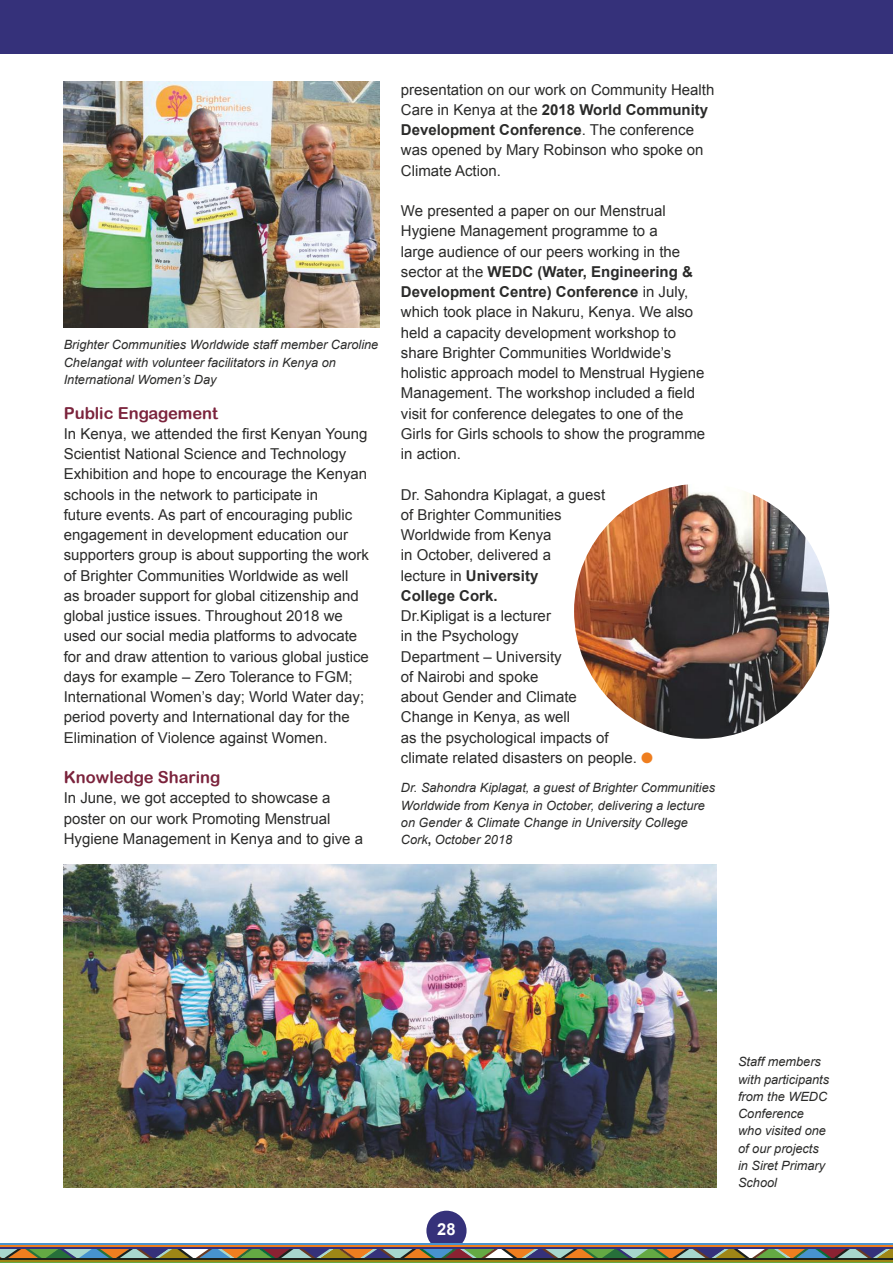
<style>
.page{position:relative;width:893px;height:1263px;background:#fff}
.page>*{position:absolute;margin:0;border:0;box-sizing:border-box;transform-origin:0 0}
.t1{font:16.5px "Arial Rounded MT Bold";color:#7b233c}
.t2{font:700 16.5px "Arial";color:#fff}
.t3{font:15px/20.2px "Arial";color:#2b2b2a}
.t4{font:italic 12.75px/17.2px "Arial";color:#2b2b2a}
.s1{font-weight:700}
.s2{color:#ef7e1f}
.s3{font-weight:700;font-style:normal}
</style>
<div class="page">
<div style="left:426px;top:1211px;width:41px;height:40px;background:#35317a;border-radius:50%"></div>
<div style="left:0;top:0;width:893px;height:54px;background:#35317a"></div>
<svg style="left:0;top:1248px;width:893px;height:10px;background:#7e806d"></svg>
<hr style="left:0;top:1243px;width:893px;height:2px;background:#4793cf">
<hr style="left:0;top:1245px;width:893px;height:2px;background:#ef7e1f">
<hr style="left:0;top:1258px;width:893px;height:2px;background:#1c211c">
<hr style="left:0;top:1260px;width:893px;height:2px;background:#9e8616">
<hr style="left:0;top:1247px;width:893px;height:1px;background:#35317a">
<hr style="left:0;top:1262px;width:893px;height:1px;background:#64a943">
<img style="left:64px;top:82px;width:316px;height:245px">
<img style="left:574px;top:484px;width:255px;height:255px;border-radius:128px">
<img style="left:64px;top:864px;width:653px;height:324px">
<p class="t4" style="left:64px;top:337px;width:316px">Brighter Communities Worldwide staff member Caroline<br>Chelangat with volunteer facilitators in Kenya on<br>International Women’s Day</p>
<p class="t1" style="left:64px;top:403px;width:156px">Public Engagement</p>
<p class="t3" style="left:64px;top:424px;width:307px">In Kenya, we attended the first Kenyan Young Scientist National Science and Technology Exhibition and hope to encourage the Kenyan schools in the network to participate in<br>future events. As part of encouraging public engagement in development education our supporters group is about supporting the work of Brighter Communities Worldwide as well<br>as broader support for global citizenship and global justice issues. Throughout 2018 we used our social media platforms to advocate for and draw attention to various global justice days for example – Zero Tolerance to FGM; International Women’s day; World Water day; period poverty and International day for the Elimination of Violence against Women.</p>
<p class="t1" style="left:64px;top:767px;width:158px">Knowledge Sharing</p>
<p class="t3" style="left:64px;top:788px;width:301px">In June, we got accepted to showcase a poster on our work Promoting Menstrual<br>Hygiene Management in Kenya and to give a</p>
<p class="t3" style="left:401px;top:79px;width:315px">presentation on our work on Community Health Care in Kenya at the <span class="s1">2018 World Community Development Conference</span>. The conference was opened by Mary Robinson who spoke on Climate Action.</p>
<p class="t3" style="left:401px;top:201px;width:306px">We presented a paper on our Menstrual Hygiene Management programme to a<br>large audience of our peers working in the sector at the <span class="s1">WEDC (Water, Engineering &amp; Development Centre) Conference</span> in July, which took place in Nakuru, Kenya. We also held a capacity development workshop to share Brighter Communities Worldwide’s holistic approach model to Menstrual Hygiene Management. The workshop included a field visit for conference delegates to one of the Girls for Girls schools to show the programme in action.</p>
<p class="t3" style="left:401px;top:484px;width:206px">Dr. Sahondra Kiplagat, a guest of Brighter Communities<br>Worldwide from Kenya<br>in October, delivered a<br>lecture in <span class="s1">University<br>College Cork.</span></p>
<p class="t3" style="left:401px;top:606px;width:254px">Dr.Kipligat is a lecturer<br>in the Psychology<br>Department – University<br>of Nairobi and spoke<br>about Gender and Climate<br>Change in Kenya, as well<br>as the psychological impacts of climate related disasters on people. <span class="s2">●</span></p>
<p class="t4" style="left:401px;top:779px;width:316px">Dr. Sahondra Kiplagat, a guest of Brighter Communities Worldwide from Kenya in October, delivering a lecture on Gender &amp; Climate Change in University College Cork<span class="s3">,</span> October 2018</p>
<p class="t2" style="left:437px;top:1218px;width:20px">28</p>
<p class="t4" style="left:738px;top:1053px;width:93px">Staff members with participants from the WEDC<br>Conference who visited one of our projects in Siret Primary<br>School</p>
</div>
